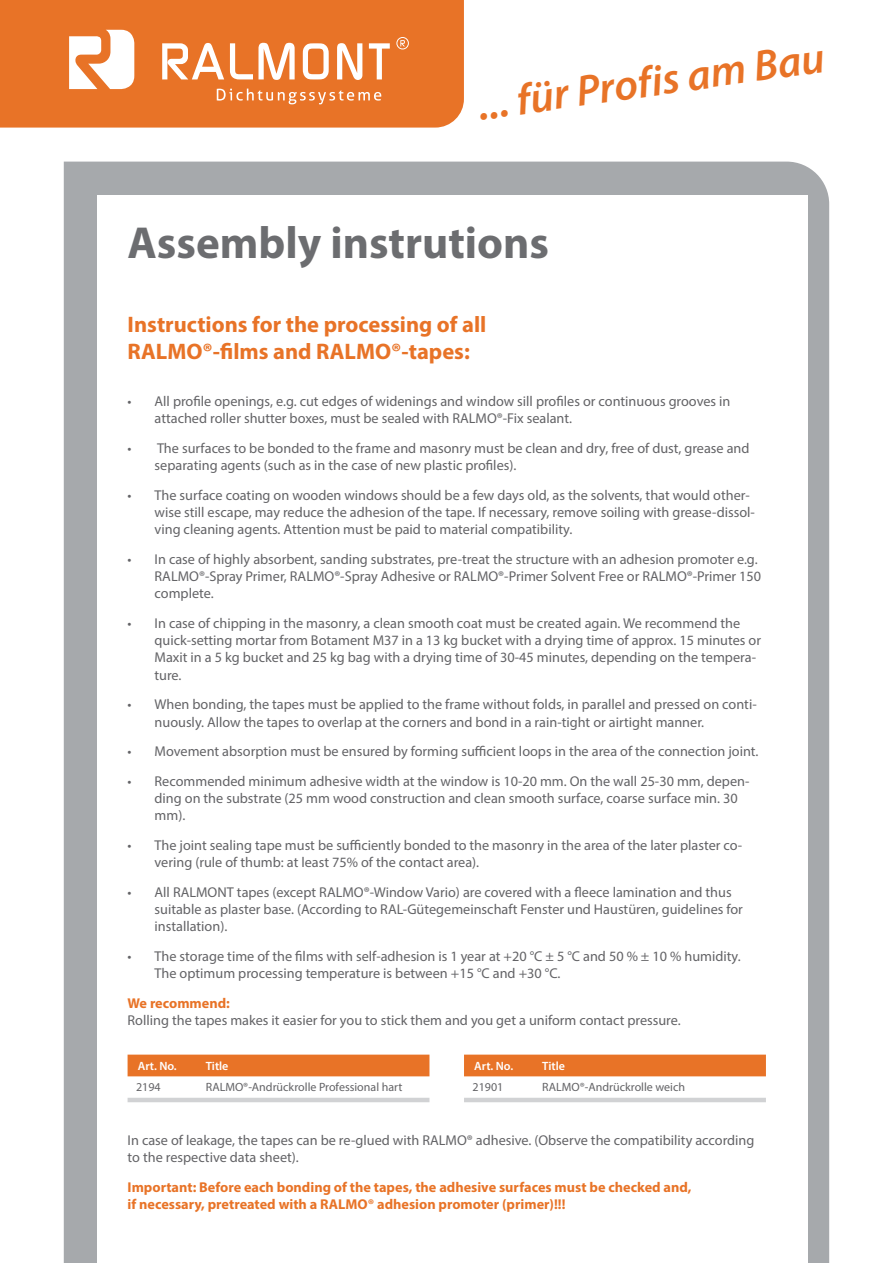
<style>
.page{position:relative;width:893px;height:1263px;background:#fff}
.page>*{position:absolute;margin:0;border:0;box-sizing:border-box;transform-origin:0 0}
.t1{font:700 45px "Myriad Pro";color:#6c6d70}
.t2{font:italic 600 43.5px "Myriad Pro";color:#e87327}
.t3{font:700 22.5px/27px "Myriad Pro";color:#e87327}
.t4{font:14.25px/17.1px "Myriad Pro";color:#636366}
.t5{font:700 14.25px/17.1px "Myriad Pro";color:#e87327}
.t6{font:12px "Myriad Pro";color:#636366}
.t7{font:600 12px "Myriad Pro";color:#fff}
</style>
<div class="page">
<div style="left:64px;top:162px;width:765px;height:1101px;background:#a6a9ac"></div>
<div style="left:98px;top:196px;width:710px;height:1067px;background:#fff"></div>
<div style="left:0;top:0;width:464px;height:128px;background:#e87327"></div>
<svg style="left:162px;top:43px;width:62px;height:36px"></svg>
<svg style="left:230px;top:43px;width:65px;height:37px"></svg>
<svg style="left:303px;top:43px;width:26px;height:36px"></svg>
<svg style="left:337px;top:43px;width:25px;height:37px"></svg>
<svg style="left:369px;top:43px;width:21px;height:36px"></svg>
<svg style="left:69px;top:30px;width:65px;height:59px"></svg>
<svg style="left:400px;top:40px;width:5px;height:6px"></svg>
<div style="left:396px;top:37px;width:13px;height:12px;border:1px solid #fff;border-radius:50%"></div>
<svg style="left:217px;top:89px;width:164px;height:15px"></svg>
<div style="left:128px;top:1054px;width:301px;height:22px;background:#e87327"></div>
<svg style="left:128px;top:1097px;width:301px;height:5px"></svg>
<div style="left:464px;top:1054px;width:302px;height:22px;background:#e87327"></div>
<svg style="left:464px;top:1097px;width:302px;height:5px"></svg>
<h2 class="t2" style="left:474px;top:78px;width:351px;rotate:-8deg">... für Profis am Bau</h2>
<h1 class="t1" style="left:128px;top:214px;width:423px">Assembly instrutions</h1>
<h3 class="t3" style="left:128px;top:310px;width:360px">Instructions for the processing of all<br>RALMO®-films and RALMO®-tapes:</h3>
<p class="t4" style="left:155px;top:393px;width:577px;text-indent:-27px">• All profile openings, e.g. cut edges of widenings and window sill profiles or continuous grooves in attached roller shutter boxes, must be sealed with RALMO®-Fix sealant.</p>
<p class="t4" style="left:155px;top:440px;width:596px;text-indent:-27px">• The surfaces to be bonded to the frame and masonry must be clean and dry, free of dust, grease and separating agents (such as in the case of new plastic profiles).</p>
<p class="t4" style="left:155px;top:487px;width:602px;text-indent:-27px">• The surface coating on wooden windows should be a few days old, as the solvents, that would other&shy;wise still escape, may reduce the adhesion of the tape. If necessary, remove soiling with grease-dissol&shy;ving cleaning agents. Attention must be paid to material compatibility.</p>
<p class="t4" style="left:155px;top:551px;width:608px;text-indent:-27px">• In case of highly absorbent, sanding substrates, pre-treat the structure with an adhesion promoter e.g.<br>RALMO®-Spray Primer, RALMO®-Spray Adhesive or RALMO®-Primer Solvent Free or RALMO®-Primer 150 complete.</p>
<p class="t4" style="left:155px;top:615px;width:608px;text-indent:-27px">• In case of chipping in the masonry, a clean smooth coat must be created again. We recommend the quick-setting mortar from Botament M37 in a 13 kg bucket with a drying time of approx. 15 minutes or Maxit in a 5 kg bucket and 25 kg bag with a drying time of 30-45 minutes, depending on the tempera&shy;ture.</p>
<p class="t4" style="left:155px;top:696px;width:604px;text-indent:-27px">• When bonding, the tapes must be applied to the frame without folds, in parallel and pressed on conti&shy;nuously. Allow the tapes to overlap at the corners and bond in a rain-tight or airtight manner.</p>
<p class="t4" style="left:128px;top:743px;width:632px">• Movement absorption must be ensured by forming sufficient loops in the area of the connection joint.</p>
<p class="t4" style="left:155px;top:773px;width:596px;text-indent:-27px">• Recommended minimum adhesive width at the window is 10-20 mm. On the wall 25-30 mm, depen&shy;ding on the substrate (25 mm wood construction and clean smooth surface, coarse surface min. 30 mm).</p>
<p class="t4" style="left:155px;top:837px;width:589px;text-indent:-27px">• The joint sealing tape must be sufficiently bonded to the masonry in the area of the later plaster co&shy;vering (rule of thumb: at least 75% of the contact area).</p>
<p class="t4" style="left:155px;top:884px;width:590px;text-indent:-27px">• All RALMONT tapes (except RALMO®-Window Vario) are covered with a fleece lamination and thus suitable as plaster base. (According to RAL-Gütegemeinschaft Fenster und Haustüren, guidelines for installation).</p>
<p class="t4" style="left:155px;top:948px;width:588px;text-indent:-27px">• The storage time of the films with self-adhesion is 1 year at +20 °C ± 5 °C and 50 % ± 10 % humidity.<br>The optimum processing temperature is between +15 °C and +30 °C.</p>
<p class="t5" style="left:128px;top:994px;width:104px">We recommend:</p>
<p class="t4" style="left:128px;top:1012px;width:555px">Rolling the tapes makes it easier for you to stick them and you get a uniform contact pressure.</p>
<p class="t7" style="left:138px;top:1058px;width:40px">Art. No.</p>
<p class="t7" style="left:206px;top:1058px;width:24px">Title</p>
<p class="t6" style="left:136px;top:1080px;width:26px">2194</p>
<p class="t6" style="left:206px;top:1080px;width:198px">RALMO®-Andrückrolle Professional hart</p>
<p class="t7" style="left:474px;top:1058px;width:40px">Art. No.</p>
<p class="t7" style="left:542px;top:1058px;width:24px">Title</p>
<p class="t6" style="left:472px;top:1080px;width:32px">21901</p>
<p class="t6" style="left:542px;top:1080px;width:144px">RALMO®-Andrückrolle weich</p>
<p class="t4" style="left:128px;top:1131px;width:628px">In case of leakage, the tapes can be re-glued with RALMO® adhesive. (Observe the compatibility according to the respective data sheet).</p>
<p class="t5" style="left:128px;top:1178px;width:565px">Important: Before each bonding of the tapes, the adhesive surfaces must be checked and, if necessary, pretreated with a RALMO® adhesion promoter (primer)!!!</p>
</div>
